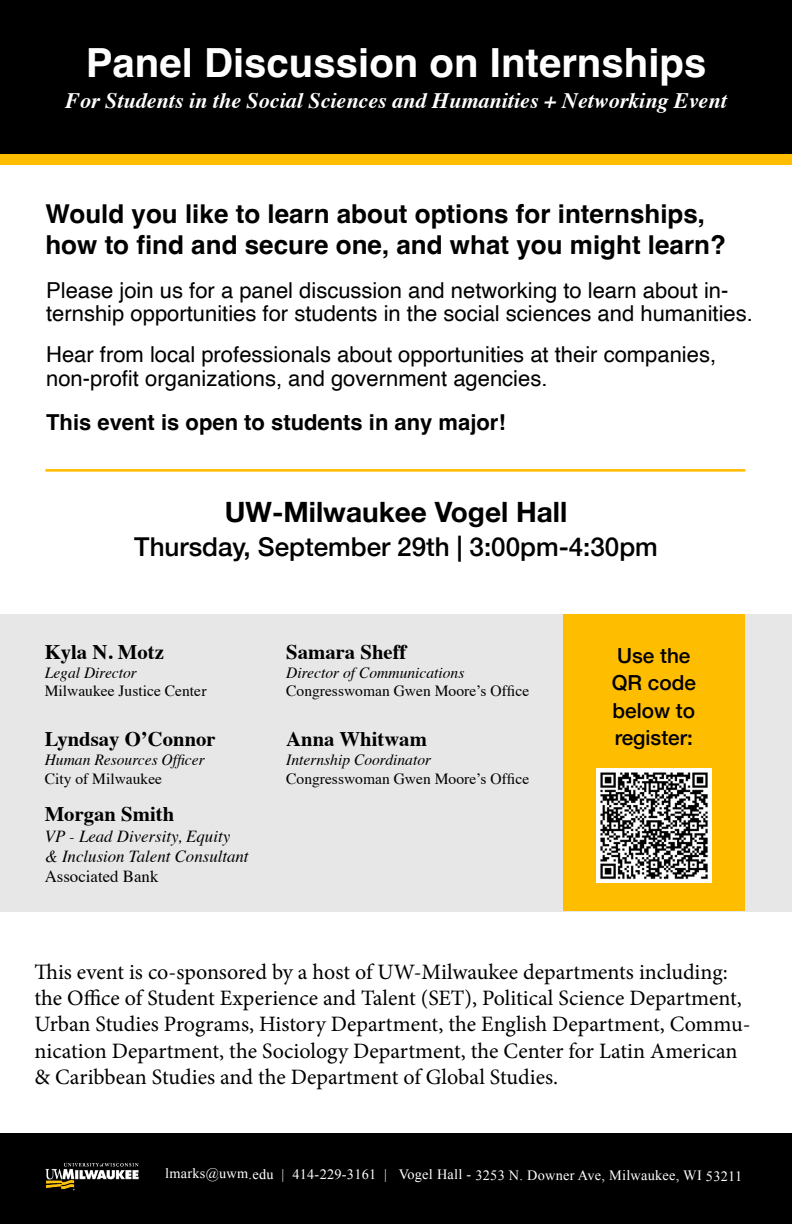
<style>
.page{position:relative;width:792px;height:1224px;background:#fff}
.page>*{position:absolute;margin:0;border:0;box-sizing:border-box;transform-origin:0 0}
.t1{font:700 40.2px "Helvetica";color:#fff}
.t2{font:700 28px "Helvetica Neue";color:#000}
.t3{font:700 26px/31px "Helvetica";color:#000}
.t4{font:500 26px "Helvetica Neue";color:#000}
.t5{font:22px/26.4px "Minion Pro";color:#000}
.t6{font:22px/23.4px "Helvetica";color:#000}
.t7{font:italic 700 22px "Times";color:#fff}
.t8{font:700 22px "Helvetica";color:#000}
.t9{font:700 20.8px "Times";color:#000}
.t10{font:500 20.8px/27.2px "Helvetica Neue";color:#000}
.t11{font:italic 16.8px/20.2px "Times";color:#000}
.t12{font:16.8px "Times";color:#000}
.t13{font:15.6px/18.6px "Times";color:#000}
.t14{font:italic 15.6px "Times";color:#000}
.t15{font:14.2px "Times New Roman";letter-spacing:.015em;color:#fff}
.s1{font-style:italic}
.s2{font-family:"Minion Pro"}
</style>
<div class="page">
<div style="left:0;top:0;width:792px;height:159px;background:#000"></div>
<div style="left:0;top:1133px;width:792px;height:91px;background:#000"></div>
<img style="left:45px;top:1163px;width:94px;height:28px">
<div style="left:0;top:154px;width:792px;height:10px;background:#ffbd00"></div>
<div style="left:0;top:614px;width:792px;height:298px;background:#e8e7e8"></div>
<div style="left:563px;top:615px;width:182px;height:296px;background:#ffbd00"></div>
<img style="left:597px;top:768px;width:114px;height:115px">
<hr style="left:45px;top:469px;width:700px;height:3px;background:#ffbd00">
<h1 class="t1" style="left:86px;top:38px;width:622px">Panel Discussion on Internships</h1>
<p class="t7" style="left:65px;top:80px;width:663px">For Students in the Social Sciences and Humanities + Networking Event</p>
<p class="t3" style="left:45px;top:201px;width:682px">Would you like to learn about options for internships, how to find and secure one, and what you might learn?</p>
<p class="t6" style="left:46px;top:279px;width:708px">Please join us for a panel discussion and networking to learn about in&shy;ternship opportunities for students in the social sciences and humanities.</p>
<p class="t6" style="left:46px;top:344px;width:672px">Hear from local professionals about opportunities at their companies, non-profit organizations, and government agencies.</p>
<p class="t8" style="left:46px;top:409px;width:461px">This event is open to students in any major!</p>
<p class="t2" style="left:225px;top:490px;width:344px">UW-Milwaukee Vogel Hall</p>
<p class="t4" style="left:134px;top:526px;width:525px">Thursday, September 29th | 3:00pm-4:30pm</p>
<p class="t9" style="left:45px;top:632px;width:121px">Kyla N. Motz</p>
<p class="t13" style="left:45px;top:662px;width:164px"><span class="s1">Legal Director<br></span>Milwaukee Justice Cente<span class="s2">r</span></p>
<p class="t9" style="left:45px;top:719px;width:173px">Lyndsay O’Connor</p>
<p class="t14" style="left:45px;top:746px;width:162px">Human Resources Officer</p>
<p class="t13" style="left:45px;top:768px;width:119px">City of Milwaukee</p>
<p class="t9" style="left:45px;top:794px;width:131px">Morgan Smith</p>
<p class="t11" style="left:45px;top:825px;width:205px">VP - Lead Diversity, Equity<br>&amp; Inclusion Talent Consultant</p>
<p class="t12" style="left:45px;top:861px;width:115px">Associated Bank</p>
<p class="t9" style="left:286px;top:632px;width:122px">Samara Sheff</p>
<p class="t14" style="left:286px;top:659px;width:180px">Director of Communications</p>
<p class="t13" style="left:286px;top:680px;width:245px">Congresswoman Gwen Moore’s Office</p>
<p class="t9" style="left:286px;top:719px;width:142px">Anna Whitwam</p>
<p class="t14" style="left:286px;top:746px;width:147px">Internship Coordinator</p>
<p class="t13" style="left:286px;top:768px;width:245px">Congresswoman Gwen Moore’s Office</p>
<p class="t10" style="left:612px;top:640px;width:86px">Use the<br>QR code below to register:</p>
<p class="t5" style="left:34px;top:958px;width:718px">This event is co-sponsored by a host of UW-Milwaukee departments including: the Office of Student Experience and Talent (SET), Political Science Department, Urban Studies Programs, History Department, the English Department, Commu&shy;nication Department, the Sociology Department, the Center for Latin American &amp; Caribbean Studies and the Department of Global Studies.</p>
<p class="t15" style="left:165px;top:1165px;width:578px">lmarks@uwm.edu | 414-229-3161 | Vogel Hall - 3253 N. Downer Ave, Milwaukee, WI 53211</p>
</div>
